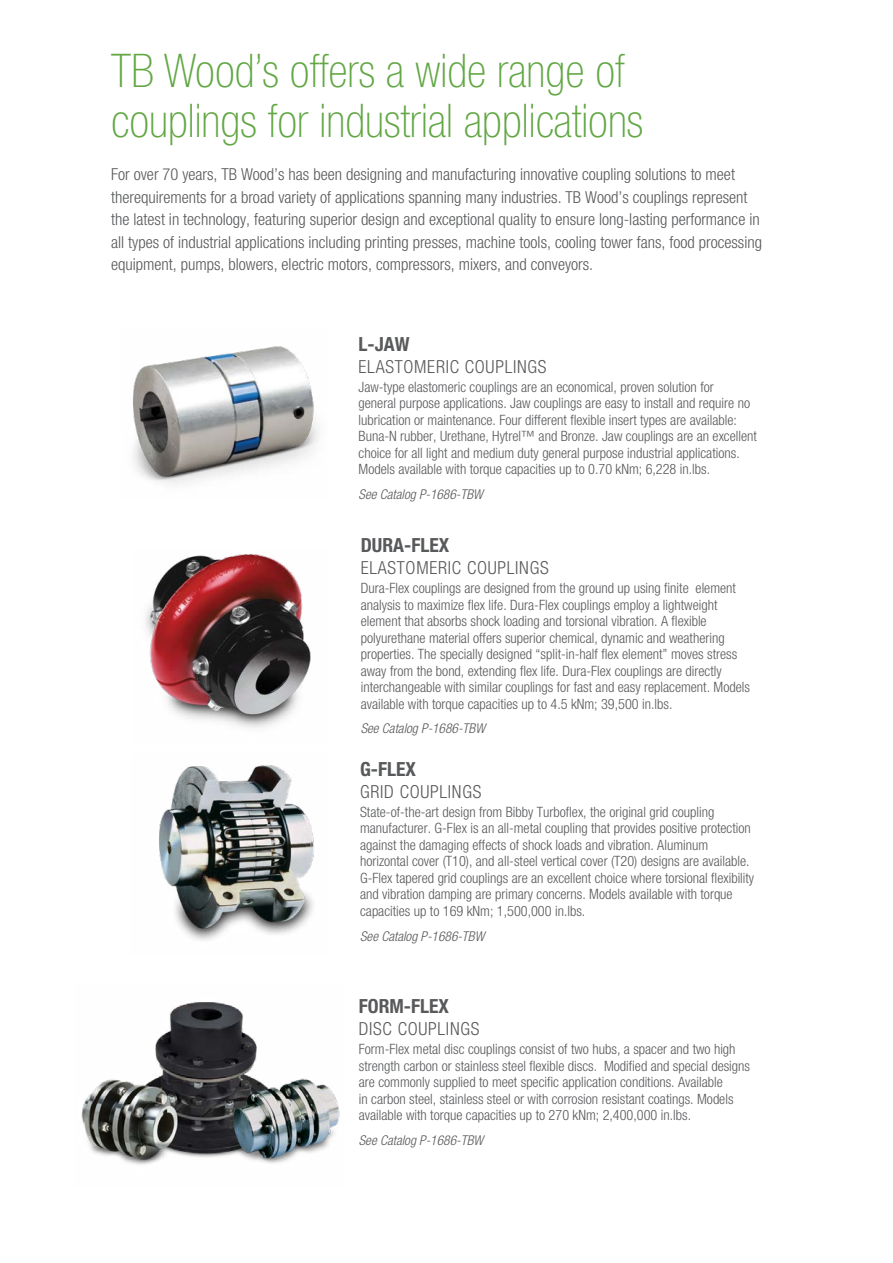
<style>
.page{position:relative;width:893px;height:1263px;background:#fff}
.page>*{position:absolute;margin:0;border:0;box-sizing:border-box;transform-origin:0 0}
.t1{font:100 condensed 46.5px/49.5px "Helvetica Neue LT Std";color:#62a744}
.t2{font:700 condensed 19.5px "Helvetica Neue LT Std";color:#58595b}
.t3{font:300 condensed 18px "Helvetica Neue LT Std";letter-spacing:.04em;color:#58595b}
.t4{font:300 condensed 16.5px/22.5px "Helvetica Neue LT Std";color:#58595b}
.t5{font:300 condensed 14.25px/16.5px "Helvetica Neue LT Std";color:#58595b}
.t6{font:italic 300 condensed 13.5px "Helvetica Neue LT Std";color:#58595b}
</style>
<div class="page">
<img style="left:133px;top:346px;width:186px;height:138px">
<img style="left:145px;top:554px;width:166px;height:174px">
<img style="left:159px;top:765px;width:155px;height:176px">
<img style="left:81px;top:1002px;width:259px;height:163px">
<p class="t1" style="left:111px;top:46px;width:534px">TB Wood’s offers a wide range of couplings for industrial applications</p>
<p class="t4" style="left:111px;top:163px;width:652px">For over 70 years, TB Wood’s has been designing and manufacturing innovative coupling solutions to meet therequirements for a broad variety of applications spanning many industries. TB Wood’s couplings represent the latest in technology, featuring superior design and exceptional quality to ensure long-lasting performance in all types of industrial applications including printing presses, machine tools, cooling tower fans, food processing equipment, pumps, blowers, electric motors, compressors, mixers, and conveyors.</p>
<p class="t2" style="left:359px;top:332px;width:52px">L-JAW</p>
<p class="t3" style="left:359px;top:356px;width:189px">ELASTOMERIC COUPLINGS</p>
<p class="t5" style="left:359px;top:378px;width:400px">Jaw-type elastomeric couplings are an economical, proven solution for<br>general purpose applications. Jaw couplings are easy to install and require no lubrication or maintenance. Four different flexible insert types are available:<br>Buna-N rubber, Urethane, Hytrel™ and Bronze. Jaw couplings are an excellent choice for all light and medium duty general purpose industrial applications.<br>Models available with torque capacities up to 0.70 kNm; 6,228 in.lbs.</p>
<p class="t6" style="left:359px;top:486px;width:126px">See Catalog P-1686-TBW</p>
<p class="t2" style="left:361px;top:533px;width:90px">DURA-FLEX</p>
<p class="t3" style="left:361px;top:557px;width:189px">ELASTOMERIC COUPLINGS</p>
<p class="t5" style="left:361px;top:580px;width:391px">Dura-Flex couplings are designed from the ground up using finite element analysis to maximize flex life. Dura-Flex couplings employ a lightweight element that absorbs shock loading and torsional vibration. A flexible polyurethane material offers superior chemical, dynamic and weathering properties. The specially designed “split-in-half flex element” moves stress away from the bond, extending flex life. Dura-Flex couplings are directly interchangeable with similar couplings for fast and easy replacement. Models available with torque capacities up to 4.5 kNm; 39,500 in.lbs.</p>
<p class="t6" style="left:361px;top:721px;width:126px">See Catalog P-1686-TBW</p>
<p class="t2" style="left:360px;top:757px;width:57px">G-FLEX</p>
<p class="t3" style="left:360px;top:781px;width:123px">GRID COUPLINGS</p>
<p class="t5" style="left:360px;top:803px;width:396px">State-of-the-art design from Bibby Turboflex, the original grid coupling manufacturer. G-Flex is an all-metal coupling that provides positive protection against the damaging effects of shock loads and vibration. Aluminum horizontal cover (T10), and all-steel vertical cover (T20) designs are available.<br>G-Flex tapered grid couplings are an excellent choice where torsional flexibility and vibration damping are primary concerns. Models available with torque capacities up to 169 kNm; 1,500,000 in.lbs.</p>
<p class="t6" style="left:360px;top:928px;width:126px">See Catalog P-1686-TBW</p>
<p class="t2" style="left:359px;top:994px;width:92px">FORM-FLEX</p>
<p class="t3" style="left:359px;top:1018px;width:122px">DISC COUPLINGS</p>
<p class="t5" style="left:359px;top:1041px;width:393px">Form-Flex metal disc couplings consist of two hubs, a spacer and two high strength carbon or stainless steel flexible discs. Modified and special designs are commonly supplied to meet specific application conditions. Available<br>in carbon steel, stainless steel or with corrosion resistant coatings. Models available with torque capacities up to 270 kNm; 2,400,000 in.lbs.</p>
<p class="t6" style="left:359px;top:1132px;width:126px">See Catalog P-1686-TBW</p>
</div>
